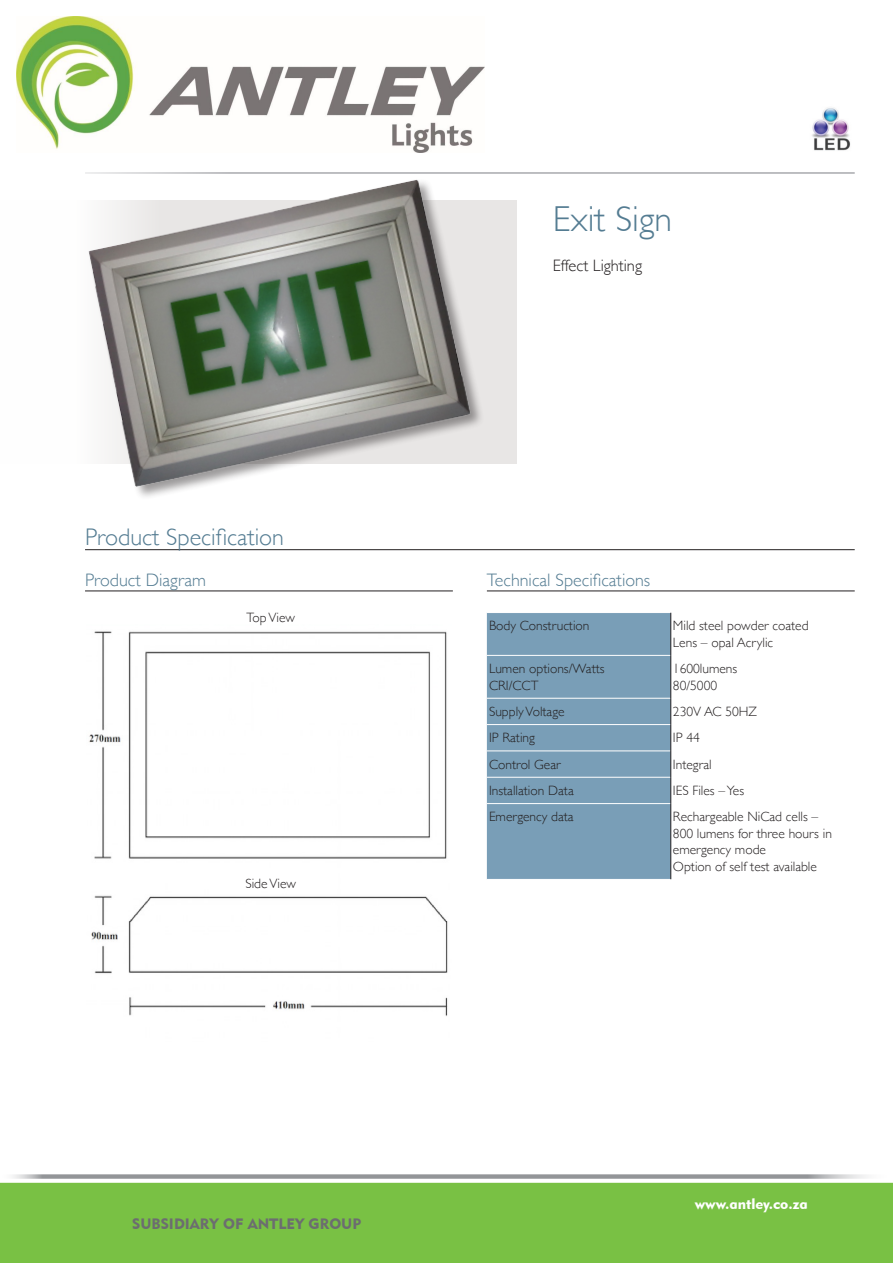
<style>
.page{position:relative;width:893px;height:1263px;background:#fff}
.page>*{position:absolute;margin:0;border:0;box-sizing:border-box;transform-origin:0 0}
.Main_head{font:300 36px "Gill Sans";color:#547c92}
.head_l3{font:300 24px "Gill Sans";color:#547c92}
.head_l2{font:300 18px "Gill Sans";color:#547c92}
.body{font:300 16.5px "Gill Sans";color:#231f20}
.t1{font:15px "Geometric 415 BT Black A";color:#6c6d70}
.t2{font:15px "Geometric 415 BT Black A";color:#fff}
.body-2{font:300 13.5px/16.5px "Gill Sans";color:#231f20}
</style>
<div class="page">
<div style="left:0;top:1183px;width:893px;height:80px;background:#79c144"></div>
<hr style="left:85px;top:172px;width:770px;height:2px;background:#a8a9ad">
<div style="left:0;top:1174px;width:893px;height:5px;background:#939598"></div>
<div style="left:487px;top:200px;width:30px;height:263px;background:#e8e6e5"></div>
<img style="left:89px;top:631px;width:359px;height:385px">
<div style="left:487px;top:613px;width:183px;height:266px;background:#799eb7"></div>
<hr style="left:487px;top:655px;width:183px;height:1px;background:#fff">
<hr style="left:487px;top:698px;width:183px;height:1px;background:#fff">
<hr style="left:487px;top:724px;width:183px;height:1px;background:#fff">
<hr style="left:487px;top:751px;width:183px;height:1px;background:#fff">
<hr style="left:487px;top:777px;width:183px;height:1px;background:#fff">
<hr style="left:487px;top:803px;width:183px;height:1px;background:#fff">
<hr style="left:670px;top:613px;width:1px;height:42px;background:#231f20">
<hr style="left:670px;top:655px;width:1px;height:43px;background:#231f20">
<svg style="left:670px;top:698px;width:1px;height:105px"></svg>
<hr style="left:670px;top:803px;width:1px;height:76px;background:#231f20">
<hr style="left:85px;top:549px;width:770px;height:1px;background:#231f20">
<hr style="left:85px;top:590px;width:368px;height:1px;background:#231f20">
<hr style="left:487px;top:590px;width:368px;height:1px;background:#231f20">
<img style="left:85px;top:172px;width:402px;height:325px">
<img style="left:812px;top:108px;width:38px;height:43px">
<img style="left:17px;top:16px;width:468px;height:137px">
<p class="Main_head" style="left:553px;top:191px;width:121px">Exit Sign</p>
<p class="body" style="left:553px;top:253px;width:91px">Effect Lighting</p>
<p class="head_l3" style="left:85px;top:518px;width:200px">Product Specification</p>
<p class="head_l2" style="left:85px;top:566px;width:122px">Product Diagram</p>
<p class="head_l2" style="left:487px;top:566px;width:165px">Technical Specifications</p>
<p class="body-2" style="left:247px;top:608px;width:50px">Top View</p>
<p class="body-2" style="left:489px;top:617px;width:102px">Body Construction</p>
<p class="body-2" style="left:673px;top:617px;width:137px">Mild steel powder coated<br>Lens – opal Acrylic</p>
<p class="body-2" style="left:489px;top:660px;width:117px">Lumen options/Watts<br>CRI/CCT</p>
<p class="body-2" style="left:673px;top:660px;width:66px">1600lumens<br>80/5000</p>
<p class="body-2" style="left:489px;top:703px;width:77px">Supply Voltage</p>
<p class="body-2" style="left:673px;top:703px;width:86px">230V AC 50HZ</p>
<p class="body-2" style="left:489px;top:729px;width:47px">IP Rating</p>
<p class="body-2" style="left:673px;top:729px;width:28px">IP 44</p>
<p class="body-2" style="left:489px;top:755px;width:73px">Control Gear</p>
<p class="body-2" style="left:673px;top:755px;width:40px">Integral</p>
<p class="body-2" style="left:489px;top:782px;width:86px">Installation Data</p>
<p class="body-2" style="left:673px;top:782px;width:73px">IES Files – Yes</p>
<p class="body-2" style="left:489px;top:808px;width:86px">Emergency data</p>
<p class="body-2" style="left:673px;top:808px;width:161px">Rechargeable NiCad cells –<br>800 lumens for three hours in emergency mode</p>
<p class="body-2" style="left:673px;top:858px;width:145px">Option of self test available</p>
<p class="body-2" style="left:245px;top:874px;width:52px">Side View</p>
<p class="t1" style="left:132px;top:1215px;width:231px">SUBSIDIARY OF ANTLEY GROUP</p>
<p class="t2" style="left:695px;top:1195px;width:115px">www.antley.co.za</p>
</div>
